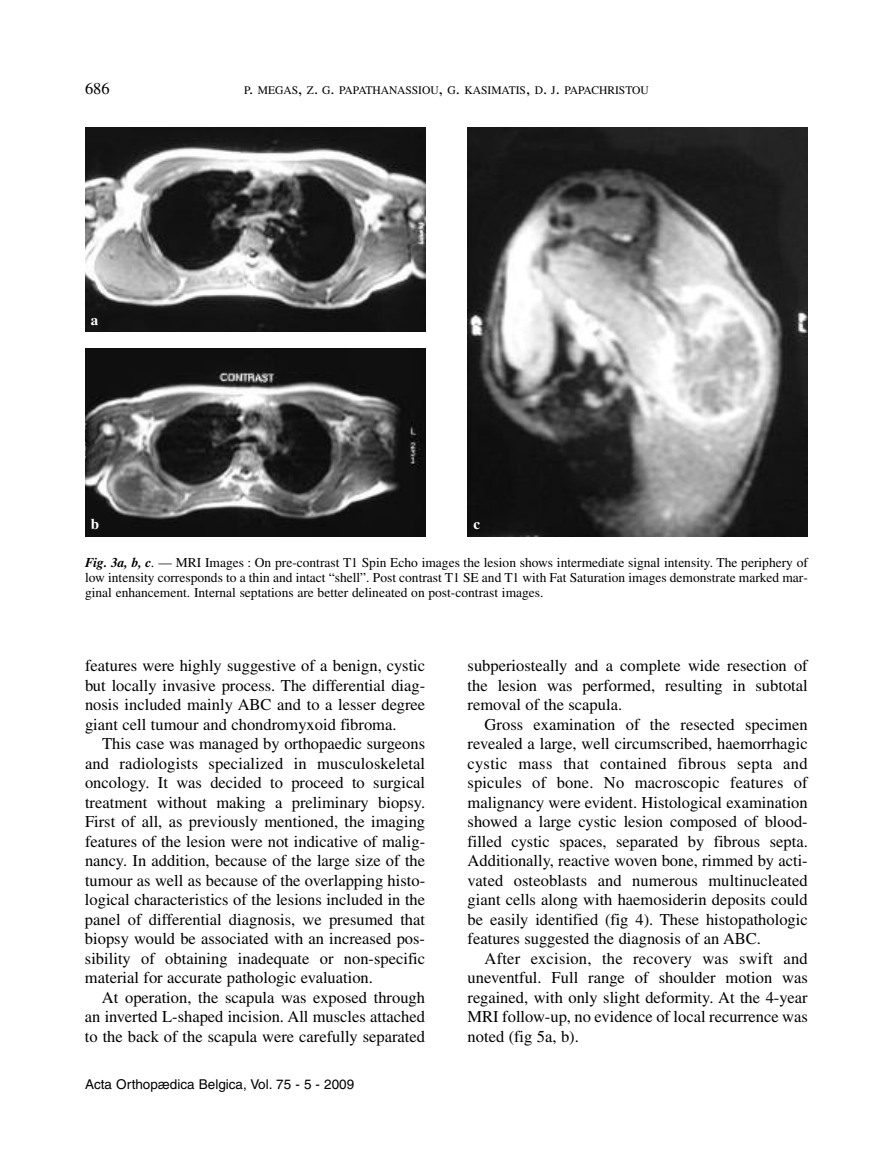
<style>
.page{position:relative;width:893px;height:1170px;background:#fff}
.page>*{position:absolute;margin:0;border:0;box-sizing:border-box;transform-origin:0 0}
.t1{font:16.5px/19.5px "Times";color:#000;text-align:justify}
.t2{font:700 15px "Times";color:#fff}
.t3{font:13.5px/15px "Times";color:#000;text-align:justify}
.t4{font:13.5px "Helvetica";color:#000}
.t5{font:11.55px "Times";color:#000}
.s1{font-size:16.5px}
.s2{font-weight:700;font-style:italic}
.s3{font-style:italic}
</style>
<div class="page">
<img style="left:85px;top:128px;width:340px;height:204px">
<img style="left:85px;top:349px;width:340px;height:187px">
<img style="left:468px;top:128px;width:340px;height:408px">
<p class="t1" style="left:85px;top:80px;width:26px">686</p>
<p class="t5" style="left:244px;top:86px;width:406px">P<span class="s1">.</span> MEGAS<span class="s1">,</span> Z<span class="s1">.</span> G<span class="s1">.</span> PAPATHANASSIOU<span class="s1">,</span> G<span class="s1">.</span> KASIMATIS<span class="s1">,</span> D<span class="s1">.</span> J<span class="s1">.</span> PAPACHRISTOU</p>
<p class="t2" style="left:91px;top:315px;width:9px">a</p>
<p class="t2" style="left:91px;top:519px;width:10px">b</p>
<p class="t2" style="left:473px;top:519px;width:8px">c</p>
<p class="t3" style="left:85px;top:556px;width:724px"><span class="s2">Fig. 3a, b, c</span><span class="s3">.</span> — MRI Images : On pre-contrast T1 Spin Echo images the lesion shows intermediate signal intensity. The periphery of low intensity corresponds to a thin and intact “shell”. Post contrast T1 SE and T1 with Fat Saturation images demonstrate marked mar&shy;ginal enhancement. Internal septations are better delineated on post-contrast images.</p>
<p class="t1" style="left:85px;top:657px;width:342px">features were highly suggestive of a benign, cystic but locally invasive process. The differential diag&shy;nosis included mainly ABC and to a lesser degree giant cell tumour and chondromyxoid fibroma.</p>
<p class="t1" style="left:85px;top:735px;width:342px;text-indent:17px">This case was managed by orthopaedic surgeons and radiologists specialized in musculoskeletal oncology. It was decided to proceed to surgical treatment without making a preliminary biopsy.<br>First of all, as previously mentioned, the imaging features of the lesion were not indicative of malig&shy;nancy. In addition, because of the large size of the tumour as well as because of the overlapping histo&shy;logical characteristics of the lesions included in the panel of differential diagnosis, we presumed that biopsy would be associated with an increased pos&shy;sibility of obtaining inadequate or non-specific material for accurate pathologic evaluation.</p>
<p class="t1" style="left:85px;top:988px;width:342px;text-indent:17px">At operation, the scapula was exposed through an inverted L-shaped incision. All muscles attached to the back of the scapula were carefully separated</p>
<p class="t4" style="left:85px;top:1079px;width:271px">Acta Orthopædica Belgica, Vol. 75 - 5 - 2009</p>
<p class="t1" style="left:468px;top:657px;width:342px">subperiosteally and a complete wide resection of the lesion was performed, resulting in subtotal removal of the scapula.</p>
<p class="t1" style="left:468px;top:715px;width:342px;text-indent:17px">Gross examination of the resected specimen revealed a large, well circumscribed, haemorrhagic cystic mass that contained fibrous septa and spicules of bone. No macroscopic features of malignancy were evident. Histological examination showed a large cystic lesion composed of blood&shy;filled cystic spaces, separated by fibrous septa.<br>Additionally, reactive woven bone, rimmed by acti&shy;vated osteoblasts and numerous multinucleated giant cells along with haemosiderin deposits could be easily identified (fig 4). These histopathologic features suggested the diagnosis of an ABC.</p>
<p class="t1" style="left:468px;top:949px;width:342px;text-indent:17px">After excision, the recovery was swift and uneventful. Full range of shoulder motion was regained, with only slight deformity. At the 4-year MRI follow-up, no evidence of local recurrence was noted (fig 5a, b).</p>
</div>
